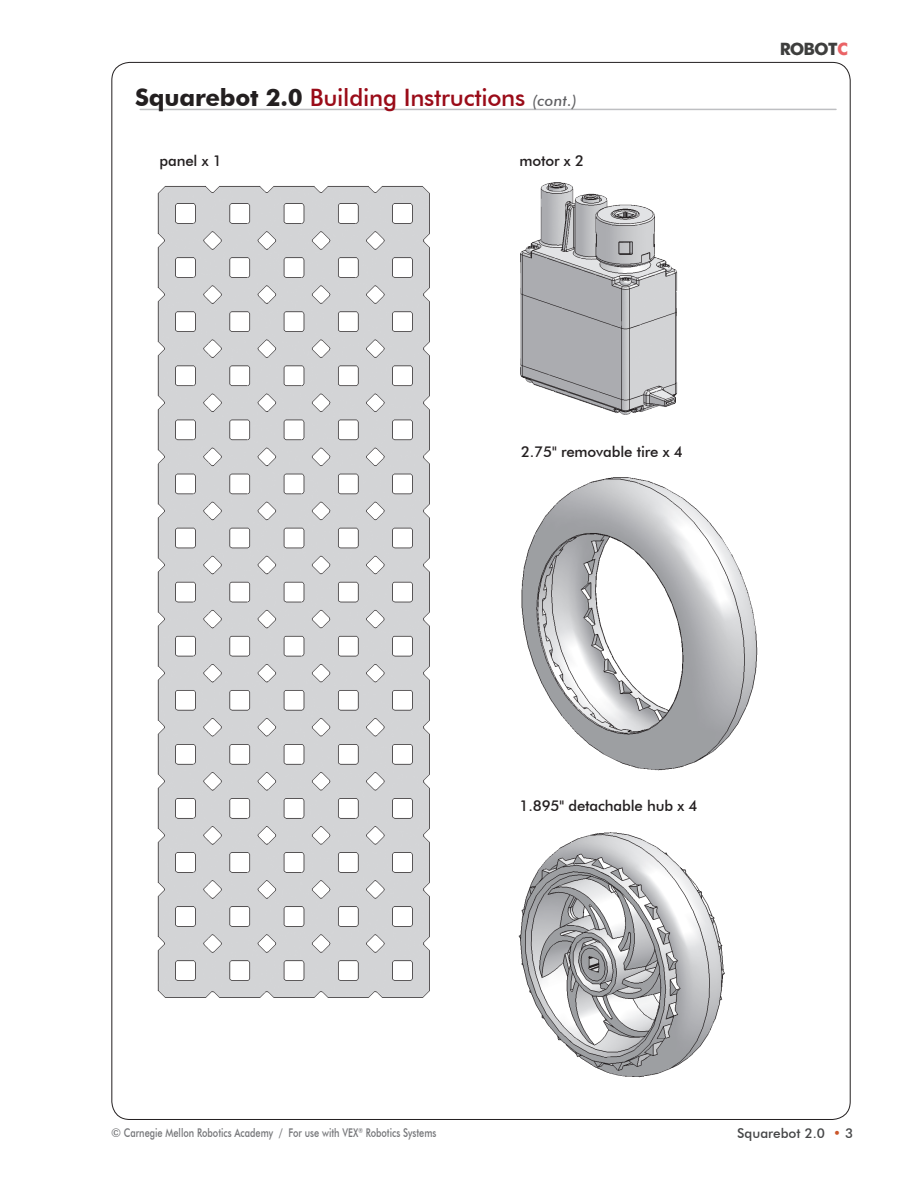
<style>
.page{position:relative;width:918px;height:1188px;background:#fff}
.page>*{position:absolute;margin:0;border:0;box-sizing:border-box;transform-origin:0 0}
.t1{font:500 24px "Futura BT";letter-spacing:-.01em;color:#9a0b18}
.t2{font:700 17.1px "Futura BT";letter-spacing:-.04em;color:#040503}
.t3{font:500 15px "Futura BT";letter-spacing:-.01em;color:#231f20}
.t4{font:500 13.5px "Futura BT";color:#454647}
.t5{font:500 12px "Futura BT";color:#757679}
.s1{font-weight:700;color:#231f20}
.s2{font-style:italic;font-size:15px;color:#5f5f62}
.s3{color:#e43538}
.s4{color:#cb562a}
</style>
<div class="page">
<hr style="left:140px;top:109px;width:696px;height:1px;background:#bebfc2">
<img style="left:157px;top:186px;width:273px;height:812px">
<img style="left:521px;top:477px;width:237px;height:294px">
<img style="left:518px;top:832px;width:207px;height:246px">
<img style="left:520px;top:182px;width:158px;height:233px">
<h1 class="t1" style="left:135px;top:83px;width:443px"><span class="s1">Squarebot 2.0</span> Building Instructions <span class="s2">(cont.)</span></h1>
<p class="t3" style="left:160px;top:151px;width:64px">panel x 1</p>
<p class="t3" style="left:520px;top:151px;width:66px">motor x 2</p>
<h2 class="t2" style="left:779px;top:39px;width:70px">ROBOT<span class="s3">C</span></h2>
<p class="t3" style="left:521px;top:442px;width:163px">2.75" removable tire x 4</p>
<p class="t3" style="left:520px;top:796px;width:179px">1.895" detachable hub x 4</p>
<p class="t5" style="left:111px;top:1125px;width:327px">© Carnegie Mellon Robotics Academy / For use with VEX<sup>®</sup> Robotics Systems</p>
<p class="t4" style="left:737px;top:1125px;width:118px">Squarebot 2.0 <span class="s4">•</span> 3</p>
</div>
